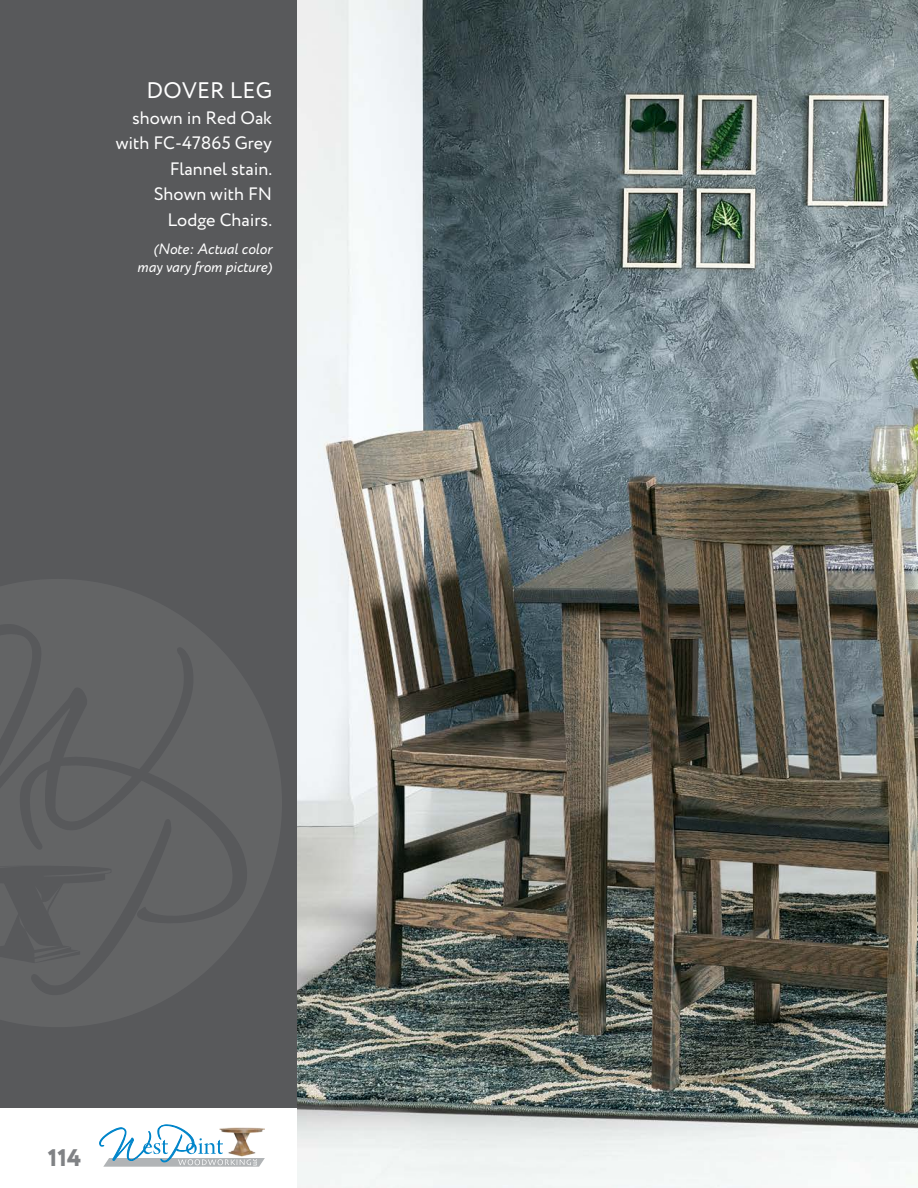
<style>
.page{position:relative;width:918px;height:1188px;background:#fff}
.page>*{position:absolute;margin:0;border:0;box-sizing:border-box;transform-origin:0 0}
.t1{font:800 24px "Circe";color:#808285}
.t2{font:22.5px "Circe";letter-spacing:.01em;color:#fff}
.t3{font:18px/25.5px "Circe";color:#fff;text-align:right}
.t4{font:italic 15px/18px "Circe";color:#fff;text-align:right}
</style>
<div class="page">
<div style="left:0;top:0;width:297px;height:1108px;background:#58595b"></div>
<svg style="left:0;top:579px;width:282px;height:448px;fill:#636465"></svg>
<svg style="left:54px;top:764px;width:78px;height:59px"></svg>
<svg style="left:99px;top:1125px;width:166px;height:42px"></svg>
<img style="left:219px;top:1128px;width:46px;height:29px">
<img style="left:297px;top:0;width:621px;height:1188px">
<p class="t2" style="left:147px;top:76px;width:127px">DOVER LEG</p>
<p class="t3" style="left:116px;top:106px;width:158px">shown in Red Oak with FC-47865 Grey<br>Flannel stain.<br>Shown with FN<br>Lodge Chairs.</p>
<p class="t4" style="left:137px;top:240px;width:136px">(Note: Actual color may vary from picture)</p>
<h1 class="t1" style="left:48px;top:1142px;width:35px">114</h1>
</div>
